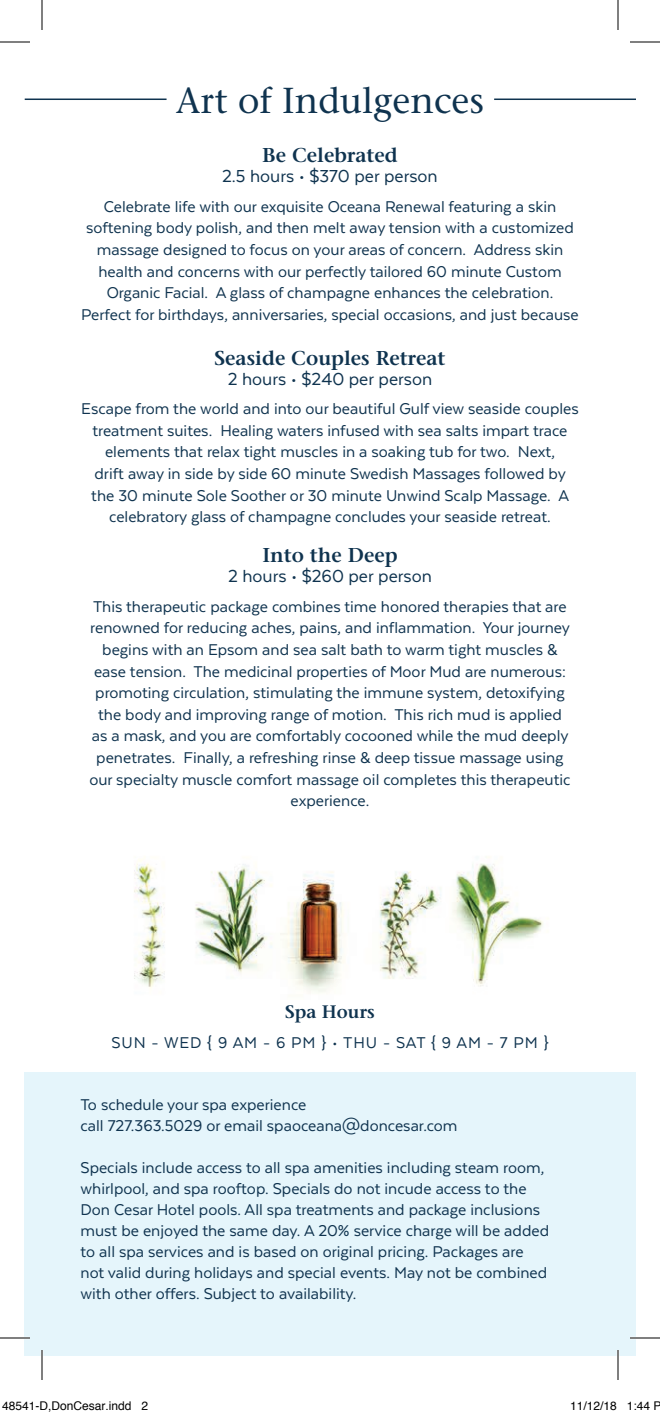
<style>
.page{position:relative;width:660px;height:1416px;background:#fff}
.page>*{position:absolute;margin:0;border:0;box-sizing:border-box;transform-origin:0 0}
.t1{font:36px "Stone Serif";color:#0f334f}
.t2{font:20px "Texta";color:#0f334f}
.t3{font:600 20px "Stone Serif";color:#0f334f}
.t4{font:18px/21.6px "Texta";color:#0f334f;text-align:center}
.t5{font:18px "Texta";letter-spacing:.05em;color:#0f334f}
.t6{font:600 18px "Stone Serif";color:#0f334f}
.t7{font:12px "Helvetica";color:#000}
</style>
<div class="page">
<div style="left:24px;top:1072px;width:612px;height:284px;background:#e5f5fb"></div>
<img style="left:134px;top:857px;width:409px;height:136px">
<hr style="left:25px;top:99px;width:142px;height:1px;background:#0f334f">
<hr style="left:494px;top:99px;width:142px;height:1px;background:#0f334f">
<hr style="left:0;top:1337px;width:30px;height:2px;background:#fff">
<hr style="left:630px;top:1337px;width:30px;height:2px;background:#fff">
<hr style="left:41px;top:1350px;width:2px;height:30px;background:#fff">
<hr style="left:617px;top:1350px;width:2px;height:30px;background:#fff">
<hr style="left:0;top:42px;width:30px;height:1px;background:#000">
<hr style="left:630px;top:42px;width:30px;height:1px;background:#000">
<hr style="left:0;top:1338px;width:30px;height:1px;background:#000">
<hr style="left:630px;top:1338px;width:30px;height:1px;background:#000">
<hr style="left:42px;top:0;width:1px;height:30px;background:#000">
<hr style="left:42px;top:1350px;width:1px;height:30px;background:#000">
<hr style="left:618px;top:0;width:1px;height:30px;background:#000">
<hr style="left:618px;top:1350px;width:1px;height:30px;background:#000">
<h1 class="t1" style="left:176px;top:78px;width:310px">Art of Indulgences</h1>
<p class="t3" style="left:262px;top:143px;width:137px">Be Celebrated</p>
<p class="t2" style="left:222px;top:166px;width:217px">2.5 hours • $370 per person</p>
<p class="t4" style="left:81px;top:195px;width:499px">Celebrate life with our exquisite Oceana Renewal featuring a skin softening body polish, and then melt away tension with a customized massage designed to focus on your areas of concern. Address skin health and concerns with our perfectly tailored 60 minute Custom Organic Facial. A glass of champagne enhances the celebration.<br>Perfect for birthdays, anniversaries, special occasions, and just because</p>
<p class="t3" style="left:215px;top:345px;width:232px">Seaside Couples Retreat</p>
<p class="t2" style="left:228px;top:368px;width:206px">2 hours • $240 per person</p>
<p class="t4" style="left:81px;top:398px;width:499px">Escape from the world and into our beautiful Gulf view seaside couples treatment suites. Healing waters infused with sea salts impart trace elements that relax tight muscles in a soaking tub for two. Next,<br>drift away in side by side 60 minute Swedish Massages followed by the 30 minute Sole Soother or 30 minute Unwind Scalp Massage. A celebratory glass of champagne concludes your seaside retreat.</p>
<p class="t3" style="left:262px;top:543px;width:137px">Into the Deep</p>
<p class="t2" style="left:228px;top:566px;width:205px">2 hours • $260 per person</p>
<p class="t4" style="left:89px;top:595px;width:483px">This therapeutic package combines time honored therapies that are renowned for reducing aches, pains, and inflammation. Your journey begins with an Epsom and sea salt bath to warm tight muscles &amp; ease tension. The medicinal properties of Moor Mud are numerous: promoting circulation, stimulating the immune system, detoxifying the body and improving range of motion. This rich mud is applied as a mask, and you are comfortably cocooned while the mud deeply penetrates. Finally, a refreshing rinse &amp; deep tissue massage using our specialty muscle comfort massage oil completes this therapeutic experience.</p>
<p class="t6" style="left:285px;top:1001px;width:91px">Spa Hours</p>
<p class="t5" style="left:111px;top:1034px;width:439px">SUN - WED { 9 AM - 6 PM } • THU - SAT { 9 AM - 7 PM }</p>
<p class="t4" style="left:81px;top:1094px;width:379px;line-height:21px;text-align:left">To schedule your spa experience<br>call 727.363.5029 or email spaoceana@doncesar.com</p>
<p class="t4" style="left:81px;top:1157px;width:470px;line-height:21px;text-align:left">Specials include access to all spa amenities including steam room, whirlpool, and spa rooftop. Specials do not incude access to the Don Cesar Hotel pools. All spa treatments and package inclusions must be enjoyed the same day. A 20% service charge will be added to all spa services and is based on original pricing. Packages are not valid during holidays and special events. May not be combined with other offers. Subject to availability.</p>
<p class="t7" style="left:2px;top:1397px;width:148px">48541-D,DonCesar.indd 2</p>
<p class="t7" style="left:570px;top:1397px;width:93px">11/12/18 1:44 P</p>
</div>
